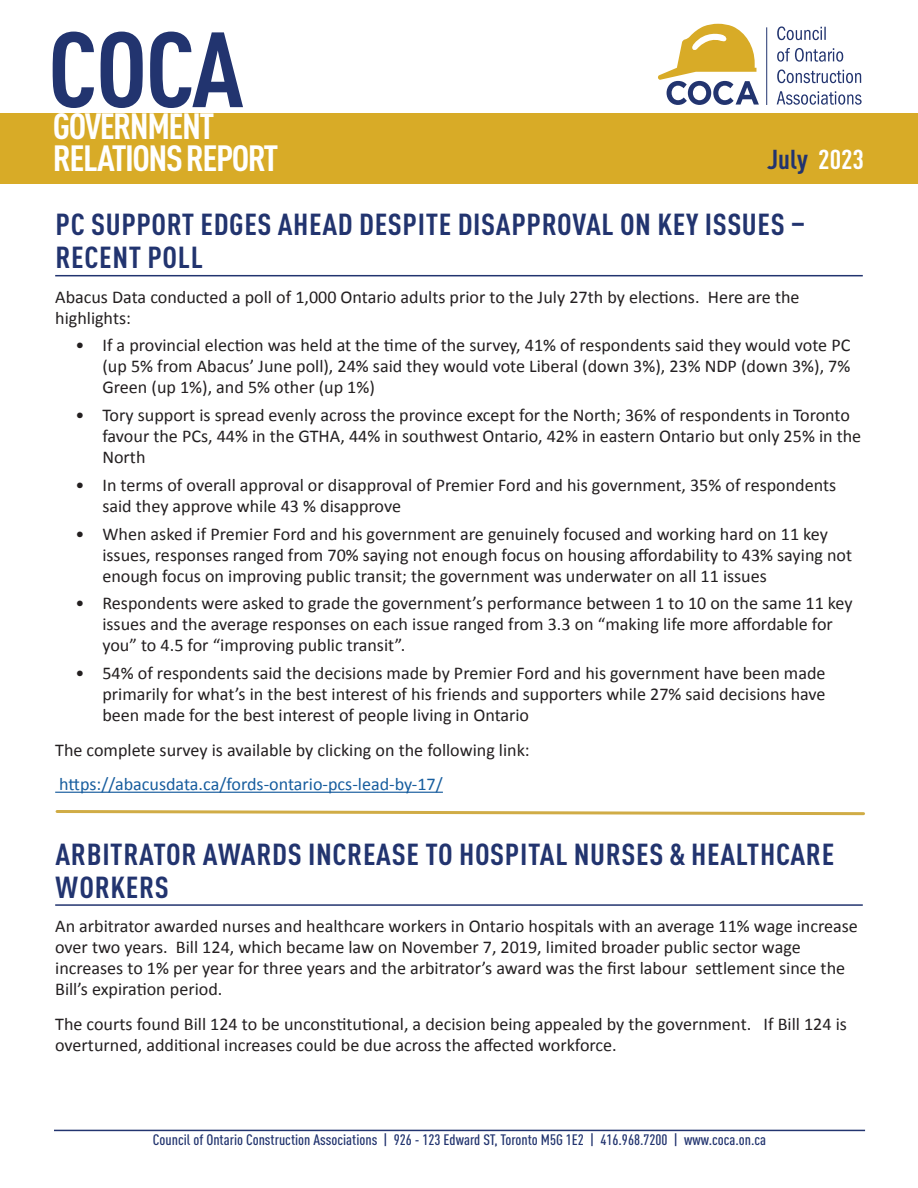
<style>
.page{position:relative;width:918px;height:1188px;background:#fff}
.page>*{position:absolute;margin:0;border:0;box-sizing:border-box;transform-origin:0 0}
.t1{font:700 condensed 105px "DIN Pro";color:#22346f;scale:1.06 1}
.t2{font:700 condensed 36px/31.5px "DIN Pro";letter-spacing:-.04em;color:#fff;scale:1.06 1}
.Article_Title{font:700 condensed 30px/33px "DIN Pro";letter-spacing:.02em;color:#22346f;scale:1.06 1}
.t3{font:700 condensed 27px "DIN Pro";color:#22346f;scale:1.06 1}
.Body{font:18px/21px "Calibri";color:#231f20}
.Body-2{font:18px "Calibri";color:#175d9e}
.t4{font:500 condensed 15px "DIN Pro";color:#22346f;scale:1.06 1}
.s1{color:#fff}
</style>
<div class="page">
<hr style="left:54px;top:1130px;width:811px;height:1px;background:#22346f">
<div style="left:0;top:113px;width:918px;height:71px;background:#d8ab27"></div>
<hr style="left:766px;top:27px;width:1px;height:78px;background:#22346f">
<svg style="left:658px;top:24px;width:101px;height:81px"></svg>
<svg style="left:777px;top:91px;width:85px;height:14px"></svg>
<svg style="left:777px;top:69px;width:84px;height:14px"></svg>
<svg style="left:777px;top:48px;width:66px;height:14px"></svg>
<svg style="left:777px;top:26px;width:49px;height:14px"></svg>
<hr style="left:55px;top:275px;width:808px;height:1px;background:#22346f">
<hr style="left:55px;top:792px;width:388px;height:1px;background:#175d9e">
<hr style="left:55px;top:904px;width:808px;height:2px;background:#22346f">
<svg style="left:55px;top:810px;width:810px;height:6px"></svg>
<h1 class="t1" style="left:48px;top:-9px;width:186px">COCA</h1>
<h2 class="t2" style="left:53px;top:107px;width:214px">GOVERNMENT<br>RELATIONS REPORT</h2>
<h3 class="t3" style="left:767px;top:139px;width:93px">July <span class="s1">2023</span></h3>
<p class="Article_Title" style="left:56px;top:205px;width:709px">PC SUPPORT EDGES AHEAD DESPITE DISAPPROVAL ON KEY ISSUES –<br>RECENT POLL</p>
<p class="Body" style="left:55px;top:286px;width:746px">Abacus Data conducted a poll of 1,000 Ontario adults prior to the July 27th by elections. Here are the highlights:</p>
<p class="Body" style="left:102px;top:334px;width:749px;text-align:justify;text-indent:-27px">• If a provincial election was held at the time of the survey, 41% of respondents said they would vote PC (up 5% from Abacus’ June poll), 24% said they would vote Liberal (down 3%), 23% NDP (down 3%), 7% Green (up 1%), and 5% other (up 1%)</p>
<p class="Body" style="left:102px;top:404px;width:760px;text-indent:-27px">• Tory support is spread evenly across the province except for the North; 36% of respondents in Toronto favour the PCs, 44% in the GTHA, 44% in southwest Ontario, 42% in eastern Ontario but only 25% in the<br>North</p>
<p class="Body" style="left:102px;top:474px;width:735px;text-indent:-27px">• In terms of overall approval or disapproval of Premier Ford and his government, 35% of respondents said they approve while 43 % disapprove</p>
<p class="Body" style="left:102px;top:523px;width:751px;text-indent:-27px">• When asked if Premier Ford and his government are genuinely focused and working hard on 11 key issues, responses ranged from 70% saying not enough focus on housing affordability to 43% saying not enough focus on improving public transit; the government was underwater on all 11 issues</p>
<p class="Body" style="left:102px;top:592px;width:752px;text-indent:-27px">• Respondents were asked to grade the government’s performance between 1 to 10 on the same 11 key issues and the average responses on each issue ranged from 3.3 on “making life more affordable for you” to 4.5 for “improving public transit”.</p>
<p class="Body" style="left:102px;top:662px;width:725px;text-align:justify;text-indent:-27px">• 54% of respondents said the decisions made by Premier Ford and his government have been made primarily for what’s in the best interest of his friends and supporters while 27% said decisions have been made for the best interest of people living in Ontario</p>
<p class="Body" style="left:55px;top:739px;width:476px">The complete survey is available by clicking on the following link:</p>
<p class="Body-2" style="left:59px;top:772px;width:385px">https://abacusdata.ca/fords-ontario-pcs-lead-by-17/</p>
<p class="Article_Title" style="left:56px;top:835px;width:736px">ARBITRATOR AWARDS INCREASE TO HOSPITAL NURSES &amp; HEALTHCARE<br>WORKERS</p>
<p class="Body" style="left:55px;top:915px;width:804px">An arbitrator awarded nurses and healthcare workers in Ontario hospitals with an average 11% wage increase over two years. Bill 124, which became law on November 7, 2019, limited broader public sector wage increases to 1% per year for three years and the arbitrator’s award was the first labour settlement since the Bill’s expiration period.</p>
<p class="Body" style="left:55px;top:1013px;width:793px">The courts found Bill 124 to be unconstitutional, a decision being appealed by the government. If Bill 124 is overturned, additional increases could be due across the affected workforce.</p>
<p class="t4" style="left:153px;top:1128px;width:580px">Council of Ontario Construction Associations | 926 - 123 Edward ST, Toronto M5G 1E2 | 416.968.7200 | www.coca.on.ca</p>
</div>
